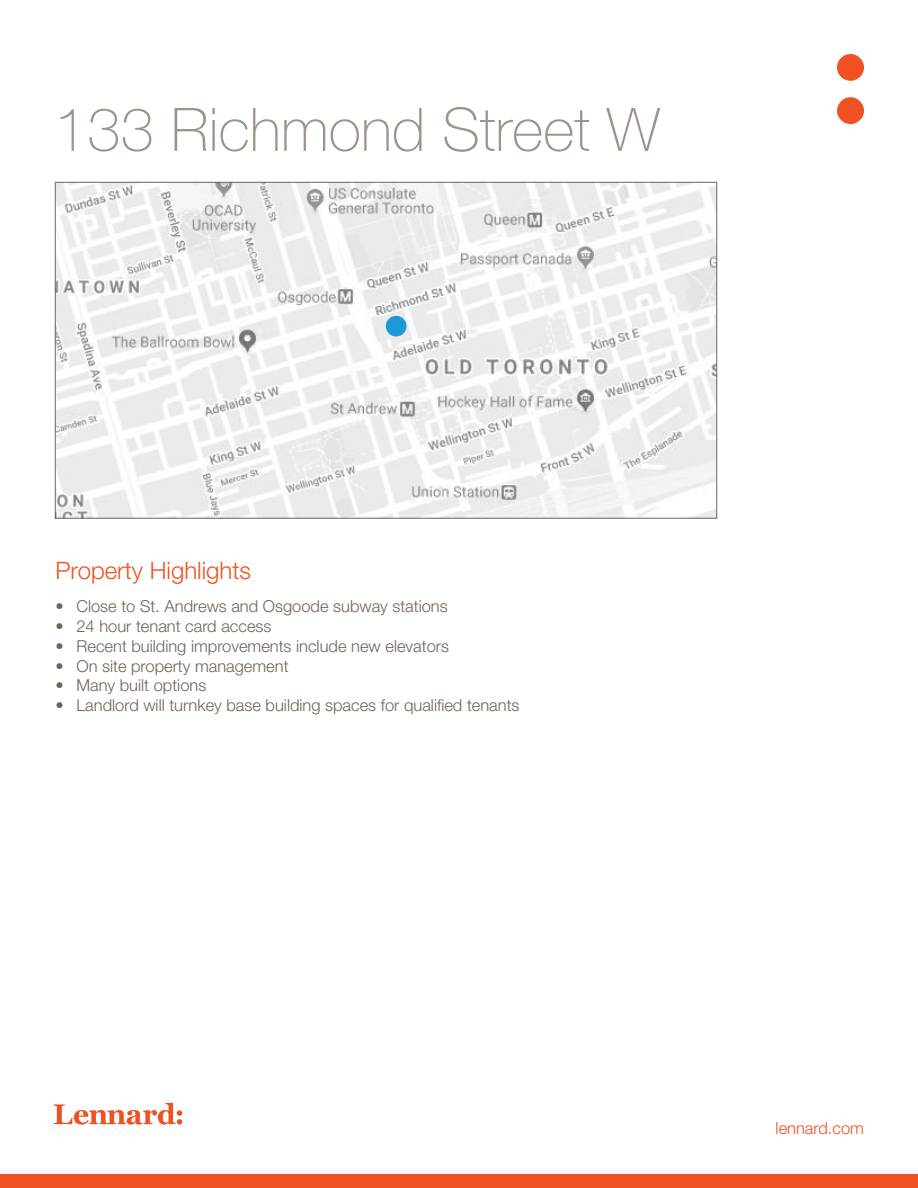
<style>
.page{position:relative;width:918px;height:1188px;background:#fff}
.page>*{position:absolute;margin:0;border:0;box-sizing:border-box;transform-origin:0 0}
.t1{font:100 60px "Helvetica Neue LT Std";color:#9e928a}
.t2{font:300 24px "Helvetica Neue LT Std";color:#f05123}
.t3{font:300 16.5px "Helvetica Neue LT Std";color:#706359}
.t4{font:300 16.5px "Helvetica Neue LT Std";color:#f05123}
</style>
<div class="page">
<div style="left:0;top:1174px;width:918px;height:14px;background:#f05123"></div>
<svg style="left:837px;top:54px;width:27px;height:70px"></svg>
<svg style="left:54px;top:1103px;width:128px;height:22px"></svg>
<img style="left:57px;top:184px;width:658px;height:332px">
<div style="left:386px;top:316px;width:21px;height:21px;background:#1c9ad6;border-radius:50%"></div>
<h1 class="t1" style="left:54px;top:95px;width:607px">133 Richmond Street W</h1>
<h2 class="t2" style="left:55px;top:556px;width:197px">Property Highlights</h2>
<p class="t3" style="left:55px;top:596px;width:394px">• Close to St. Andrews and Osgoode subway stations</p>
<p class="t3" style="left:55px;top:616px;width:218px">• 24 hour tenant card access</p>
<p class="t3" style="left:55px;top:636px;width:395px">• Recent building improvements include new elevators</p>
<p class="t3" style="left:55px;top:656px;width:235px">• On site property management</p>
<p class="t3" style="left:55px;top:675px;width:152px">• Many built options</p>
<p class="t3" style="left:55px;top:695px;width:466px">• Landlord will turnkey base building spaces for qualified tenants</p>
<p class="t4" style="left:776px;top:1118px;width:90px">lennard.com</p>
</div>
